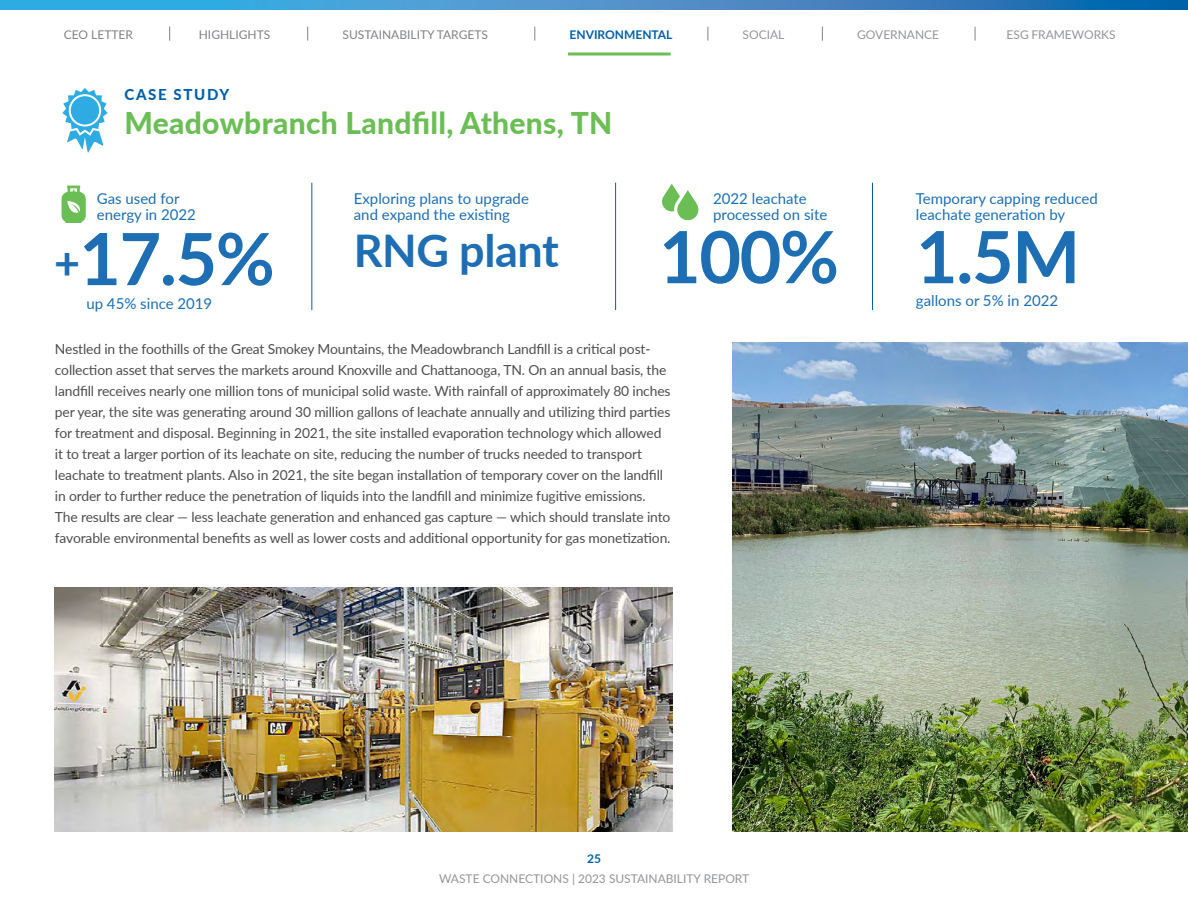
<style>
.page{position:relative;width:1188px;height:918px;background:#fff}
.page>*{position:absolute;margin:0;border:0;box-sizing:border-box;transform-origin:0 0}
.t1{font:700 72px "Lato";letter-spacing:-.02em;color:#1d6eb2}
.t2{font:700 45px "Lato";letter-spacing:-.01em;color:#1d6eb2}
.t3{font:800 30px "Lato";letter-spacing:.01em;color:#6abe54}
.t4{font:15px/16.5px "Lato";color:#1d6eb2}
.t5{font:800 15px "Lato";letter-spacing:.11em;color:#0060a9}
.t6{font:13.8px/21px "Lato";letter-spacing:-.01em;color:#4d4d4f}
.t7{font:12px "Lato";color:#939598}
.t8{font:12px "Lato";color:#808285}
.t9{font:700 12px "Lato";color:#0060a9}
.s1{font-size:45px}
</style>
<div class="page">
<svg style="left:0;top:0;width:1188px;height:9px;background:#3990cb"></svg>
<svg style="left:169px;top:27px;width:1px;height:14px"></svg>
<svg style="left:307px;top:27px;width:1px;height:14px"></svg>
<svg style="left:534px;top:27px;width:1px;height:14px"></svg>
<svg style="left:708px;top:27px;width:1px;height:14px"></svg>
<svg style="left:822px;top:27px;width:1px;height:14px"></svg>
<svg style="left:975px;top:27px;width:1px;height:14px"></svg>
<img style="left:732px;top:343px;width:456px;height:489px">
<hr style="left:311px;top:183px;width:1px;height:127px;background:#0060a9">
<img style="left:55px;top:587px;width:617px;height:245px">
<svg style="left:62px;top:186px;width:24px;height:37px"></svg>
<svg style="left:662px;top:183px;width:37px;height:38px"></svg>
<hr style="left:872px;top:183px;width:1px;height:127px;background:#0060a9">
<hr style="left:615px;top:183px;width:1px;height:127px;background:#0060a9">
<svg style="left:62px;top:88px;width:46px;height:65px"></svg>
<svg style="left:69px;top:94px;width:32px;height:33px"></svg>
<div style="left:71px;top:96px;width:28px;height:29px;background:#2dabe2;border-radius:50%"></div>
<svg style="left:568px;top:52px;width:103px;height:4px"></svg>
<p class="t8" style="left:64px;top:26px;width:71px">CEO LETTER</p>
<p class="t8" style="left:199px;top:26px;width:73px">HIGHLIGHTS</p>
<p class="t8" style="left:343px;top:26px;width:147px">SUSTAINABILITY TARGETS</p>
<p class="t7" style="left:743px;top:26px;width:43px">SOCIAL</p>
<p class="t7" style="left:857px;top:26px;width:84px">GOVERNANCE</p>
<p class="t7" style="left:1007px;top:26px;width:111px">ESG FRAMEWORKS</p>
<p class="t9" style="left:570px;top:26px;width:104px">ENVIRONMENTAL</p>
<p class="t5" style="left:124px;top:84px;width:106px">CASE STUDY</p>
<h3 class="t3" style="left:124px;top:101px;width:489px">Meadowbranch Landfill, Athens, TN</h3>
<p class="t4" style="left:97px;top:189px;width:101px">Gas used for energy in 2022</p>
<h1 class="t1" style="left:54px;top:206px;width:222px"><span class="s1">+</span>17.5%</h1>
<p class="t4" style="left:86px;top:295px;width:127px">up 45% since 2019</p>
<p class="t4" style="left:354px;top:189px;width:177px">Exploring plans to upgrade and expand the existing</p>
<h2 class="t2" style="left:354px;top:217px;width:206px">RNG plant</h2>
<p class="t4" style="left:713px;top:189px;width:116px">2022 leachate processed on site</p>
<h1 class="t1" style="left:659px;top:204px;width:181px">100%</h1>
<p class="t6" style="left:55px;top:338px;width:617px">Nestled in the foothills of the Great Smokey Mountains, the Meadowbranch Landfill is a critical post&shy;collection asset that serves the markets around Knoxville and Chattanooga, TN. On an annual basis, the landfill receives nearly one million tons of municipal solid waste. With rainfall of approximately 80 inches per year, the site was generating around 30 million gallons of leachate annually and utilizing third parties for treatment and disposal. Beginning in 2021, the site installed evaporation technology which allowed it to treat a larger portion of its leachate on site, reducing the number of trucks needed to transport leachate to treatment plants. Also in 2021, the site began installation of temporary cover on the landfill in order to further reduce the penetration of liquids into the landfill and minimize fugitive emissions.<br>The results are clear — less leachate generation and enhanced gas capture — which should translate into favorable environmental benefits as well as lower costs and additional opportunity for gas monetization.</p>
<p class="t4" style="left:916px;top:189px;width:183px">Temporary capping reduced leachate generation by</p>
<h1 class="t1" style="left:916px;top:204px;width:166px">1.5M</h1>
<p class="t4" style="left:916px;top:292px;width:144px">gallons or 5% in 2022</p>
<p class="t9" style="left:587px;top:850px;width:15px">25</p>
<p class="t7" style="left:439px;top:871px;width:312px">WASTE CONNECTIONS | 2023 SUSTAINABILITY REPORT</p>
</div>
